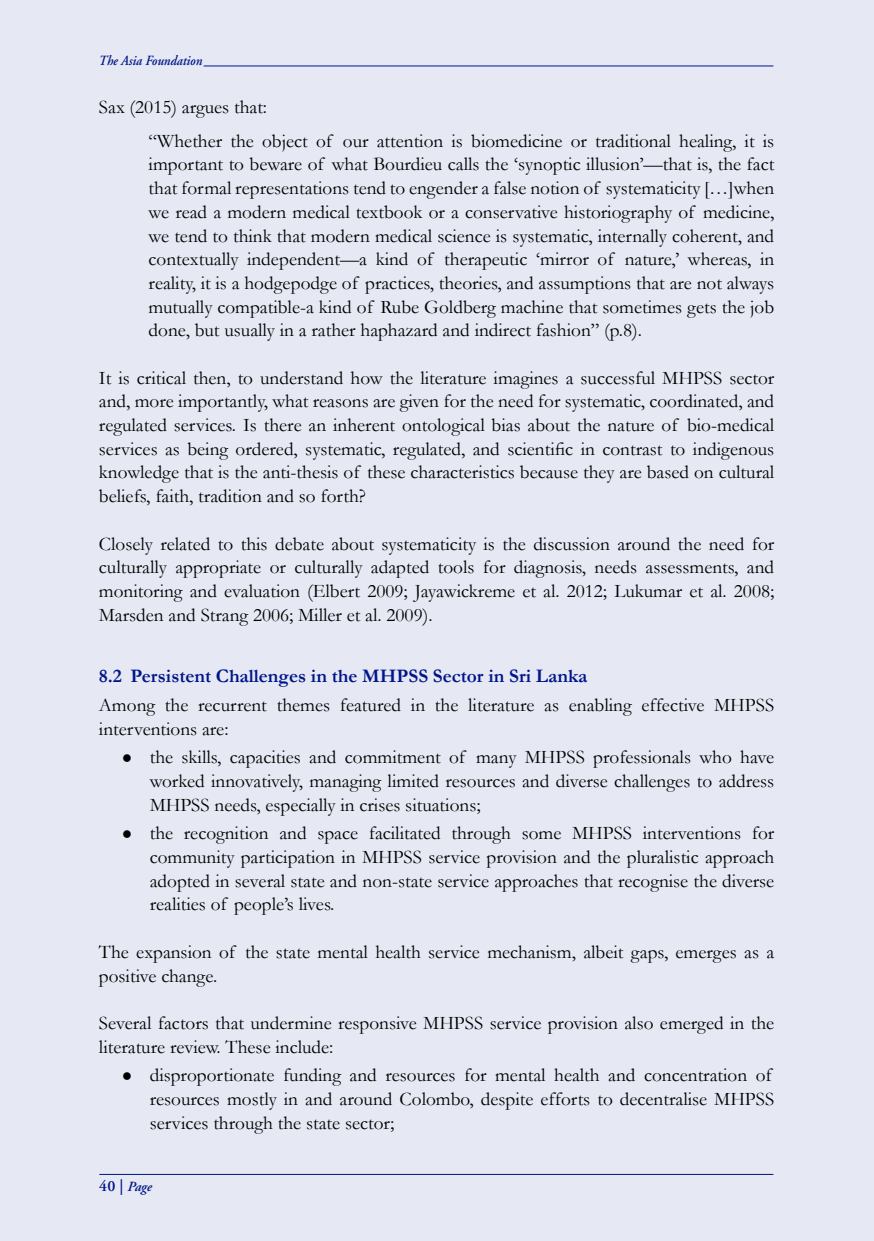
<style>
.page{position:relative;width:874px;height:1241px;background:#fff}
.page>*{position:absolute;margin:0;border:0;box-sizing:border-box;transform-origin:0 0}
.t1{font:19.25px/23.6px "Garamond";color:#000}
.t2{font:700 19.25px "Garamond";color:#001689}
.t3{font:italic 600 14px "Adobe Garamond";color:#001689;scale:.9 1}
.t4{font:italic 600 14px "Adobe Garamond";color:#001689}
.s1{font-family:"Helvetica";font-size:17.5px}
.s2{font-style:normal;font-size:15.75px}
</style>
<div class="page">
<div style="left:0;top:0;width:873px;height:1240px;background:#e6e8f3"></div>
<hr style="left:99px;top:1173px;width:674px;height:1px;background:#001689">
<hr style="left:203px;top:65px;width:570px;height:1px;background:#001689">
<p class="t3" style="left:99px;top:52px;width:116px">The Asia Foundation</p>
<p class="t1" style="left:148px;top:90px;width:627px;line-height:33.6px;text-indent:-50px">Sax (2015) argues that:<br>“Whether the object of our attention is biomedicine or traditional healing, it is</p>
<p class="t1" style="left:148px;top:152px;width:627px;text-align:justify">important to beware of what Bourdieu calls the ‘synoptic illusion’—that is, the fact that formal representations tend to engender a false notion of systematicity […]when we read a modern medical textbook or a conservative historiography of medicine, we tend to think that modern medical science is systematic, internally coherent, and contextually independent—a kind of therapeutic ‘mirror of nature,’ whereas, in reality, it is a hodgepodge of practices, theories, and assumptions that are not always mutually compatible-a kind of Rube Goldberg machine that sometimes gets the job done, but usually in a rather haphazard and indirect fashion” (p.8).</p>
<p class="t1" style="left:99px;top:365px;width:676px;text-align:justify">It is critical then, to understand how the literature imagines a successful MHPSS sector and, more importantly, what reasons are given for the need for systematic, coordinated, and regulated services. Is there an inherent ontological bias about the nature of bio-medical services as being ordered, systematic, regulated, and scientific in contrast to indigenous knowledge that is the anti-thesis of these characteristics because they are based on cultural beliefs, faith, tradition and so forth?</p>
<p class="t1" style="left:99px;top:531px;width:676px;text-align:justify">Closely related to this debate about systematicity is the discussion around the need for culturally appropriate or culturally adapted tools for diagnosis, needs assessments, and monitoring and evaluation (Elbert 2009; Jayawickreme et al. 2012; Lukumar et al. 2008; Marsden and Strang 2006; Miller et al. 2009).</p>
<p class="t2" style="left:99px;top:664px;width:490px">8.2 Persistent Challenges in the MHPSS Sector in Sri Lanka</p>
<p class="t1" style="left:99px;top:692px;width:676px">Among the recurrent themes featured in the literature as enabling effective MHPSS interventions are:</p>
<p class="t1" style="left:150px;top:745px;width:625px;text-align:justify;text-indent:-28px"><span class="s1">●</span> the skills, capacities and commitment of many MHPSS professionals who have worked innovatively, managing limited resources and diverse challenges to address MHPSS needs, especially in crises situations;</p>
<p class="t1" style="left:150px;top:821px;width:625px;text-align:justify;text-indent:-28px"><span class="s1">●</span> the recognition and space facilitated through some MHPSS interventions for community participation in MHPSS service provision and the pluralistic approach adopted in several state and non-state service approaches that recognise the diverse realities of people’s lives.</p>
<p class="t1" style="left:99px;top:939px;width:676px">The expansion of the state mental health service mechanism, albeit gaps, emerges as a positive change.</p>
<p class="t1" style="left:99px;top:1010px;width:676px">Several factors that undermine responsive MHPSS service provision also emerged in the literature review. These include:</p>
<p class="t1" style="left:150px;top:1062px;width:625px;text-indent:-28px"><span class="s1">●</span> disproportionate funding and resources for mental health and concentration of resources mostly in and around Colombo, despite efforts to decentralise MHPSS services through the state sector;</p>
<p class="t4" style="left:99px;top:1178px;width:54px"><span class="s2">40 |</span> Page</p>
</div>
